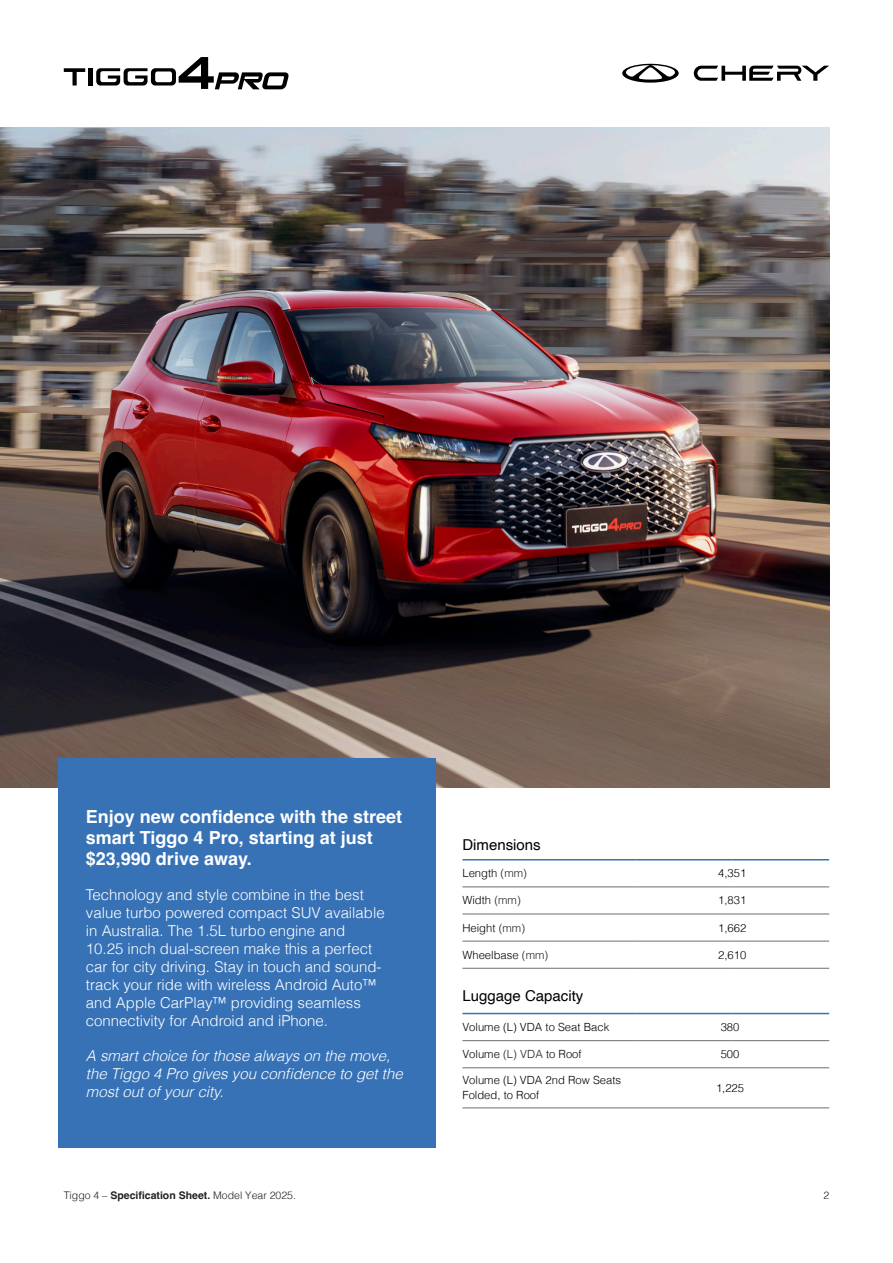
<style>
.page{position:relative;width:893px;height:1263px;background:#fff}
.page>*{position:absolute;margin:0;border:0;box-sizing:border-box;transform-origin:0 0}
.Section_Copy{font:700 18px/21px "Helvetica";color:#fff}
.Section_Copy-2{font:300 15px/18px "Helvetica";color:#fff}
.Section_Copy-3{font:italic 300 15px/18px "Helvetica";color:#fff}
.t1{font:15px "Helvetica";color:#000}
.Body{font:300 11.25px/15px "Helvetica";color:#000}
.t2{font:300 10.5px "Helvetica";color:#231f20}
.s1{color:#231f20}
.s2{font-weight:700}
</style>
<div class="page">
<svg style="left:64px;top:68px;width:21px;height:17px"></svg>
<hr style="left:89px;top:68px;width:4px;height:17px;background:#000">
<svg style="left:96px;top:57px;width:193px;height:32px"></svg>
<img style="left:0;top:128px;width:829px;height:660px">
<hr style="left:462px;top:887px;width:173px;height:1px;background:#6c6d70">
<hr style="left:635px;top:887px;width:97px;height:1px;background:#6c6d70">
<hr style="left:732px;top:887px;width:97px;height:1px;background:#6c6d70">
<hr style="left:462px;top:914px;width:173px;height:1px;background:#6c6d70">
<hr style="left:635px;top:914px;width:97px;height:1px;background:#6c6d70">
<hr style="left:732px;top:914px;width:97px;height:1px;background:#6c6d70">
<hr style="left:462px;top:941px;width:173px;height:1px;background:#6c6d70">
<hr style="left:635px;top:941px;width:97px;height:1px;background:#6c6d70">
<hr style="left:732px;top:941px;width:97px;height:1px;background:#6c6d70">
<hr style="left:462px;top:968px;width:173px;height:1px;background:#6c6d70">
<hr style="left:635px;top:968px;width:97px;height:1px;background:#6c6d70">
<hr style="left:732px;top:968px;width:97px;height:1px;background:#6c6d70">
<hr style="left:462px;top:1040px;width:173px;height:1px;background:#6c6d70">
<hr style="left:635px;top:1040px;width:97px;height:1px;background:#6c6d70">
<hr style="left:732px;top:1040px;width:97px;height:1px;background:#6c6d70">
<hr style="left:462px;top:1067px;width:173px;height:1px;background:#6c6d70">
<hr style="left:635px;top:1067px;width:97px;height:1px;background:#6c6d70">
<hr style="left:732px;top:1067px;width:97px;height:1px;background:#6c6d70">
<hr style="left:462px;top:1108px;width:173px;height:1px;background:#6c6d70">
<hr style="left:635px;top:1108px;width:97px;height:1px;background:#6c6d70">
<hr style="left:732px;top:1108px;width:97px;height:1px;background:#6c6d70">
<hr style="left:462px;top:859px;width:173px;height:1px;background:#3772b7">
<hr style="left:635px;top:859px;width:97px;height:1px;background:#3772b7">
<hr style="left:732px;top:859px;width:97px;height:1px;background:#3772b7">
<hr style="left:462px;top:1013px;width:173px;height:1px;background:#3772b7">
<hr style="left:635px;top:1013px;width:97px;height:1px;background:#3772b7">
<hr style="left:732px;top:1013px;width:97px;height:1px;background:#3772b7">
<div style="left:59px;top:758px;width:377px;height:390px;background:#3772b7"></div>
<svg style="left:694px;top:66px;width:135px;height:15px"></svg>
<svg style="left:622px;top:64px;width:57px;height:19px"></svg>
<p class="Section_Copy" style="left:86px;top:808px;width:318px">Enjoy new confidence with the street smart Tiggo 4 Pro, starting at just $23,990 drive away.</p>
<p class="Section_Copy-2" style="left:86px;top:884px;width:300px">Technology and style combine in the best value turbo powered compact SUV available in Australia. The 1.5L turbo engine and 10.25 inch dual-screen make this a perfect car for city driving. Stay in touch and sound&shy;track your ride with wireless Android Auto™ and Apple CarPlay™ providing seamless connectivity for Android and iPhone.</p>
<p class="Section_Copy-3" style="left:86px;top:1046px;width:318px">A smart choice for those always on the move, the Tiggo 4 Pro gives you confidence to get the most out of your city.</p>
<h5 class="t1" style="left:462px;top:833px;width:80px">Dimensions</h5>
<p class="Body" style="left:462px;top:865px;width:66px">Length <span class="s1">(mm)</span></p>
<p class="Body" style="left:718px;top:865px;width:30px">4,351</p>
<p class="Body" style="left:462px;top:892px;width:60px">Width <span class="s1">(mm)</span></p>
<p class="Body" style="left:718px;top:892px;width:30px">1,831</p>
<p class="Body" style="left:462px;top:919px;width:64px">Height <span class="s1">(mm)</span></p>
<p class="Body" style="left:718px;top:919px;width:30px">1,662</p>
<p class="Body" style="left:462px;top:946px;width:87px">Wheelbase <span class="s1">(mm)</span></p>
<p class="Body" style="left:718px;top:946px;width:30px">2,610</p>
<h5 class="t1" style="left:462px;top:984px;width:122px">Luggage Capacity</h5>
<p class="Body" style="left:462px;top:1019px;width:148px">Volume (L) VDA to Seat Back</p>
<p class="Body" style="left:721px;top:1019px;width:20px">380</p>
<p class="Body" style="left:462px;top:1046px;width:121px">Volume <span class="s1">(L) VDA</span> to Roof</p>
<p class="Body" style="left:721px;top:1046px;width:20px">500</p>
<p class="Body" style="left:462px;top:1072px;width:160px">Volume (L) VDA 2nd Row Seats<br>Folded, to Roof</p>
<p class="Body" style="left:716px;top:1079px;width:30px">1,225</p>
<p class="t2" style="left:64px;top:1186px;width:234px">Tiggo 4 – <span class="s2">Specification Sheet.</span> Model Year 2025.</p>
<p class="t2" style="left:823px;top:1186px;width:7px">2</p>
</div>
